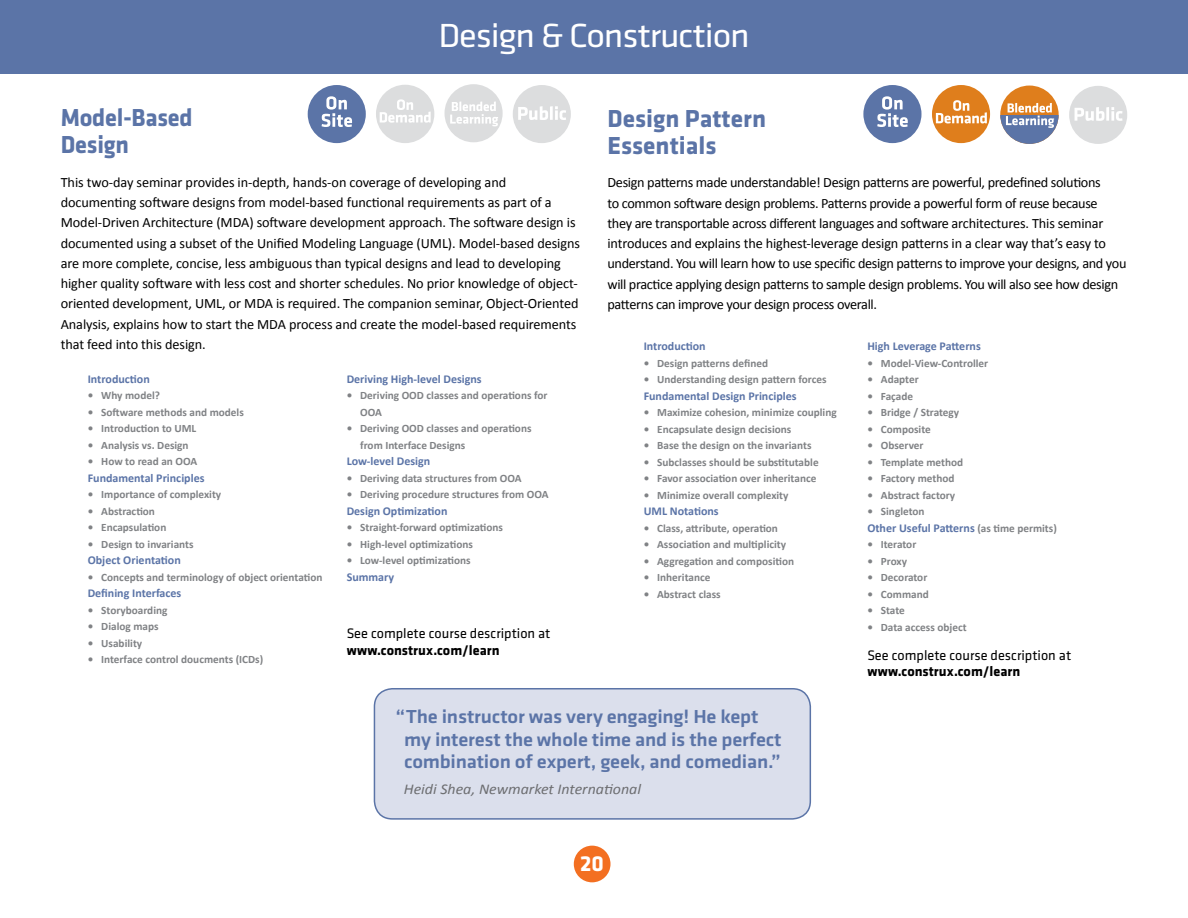
<style>
.page{position:relative;width:1188px;height:918px;background:#fff}
.page>*{position:absolute;margin:0;border:0;box-sizing:border-box;transform-origin:0 0}
.t1{font:34.65px "Klavika";letter-spacing:-.03em;color:#fff;scale:1.06 1}
.t2{font:700 25.5px/27px "Klavika";color:#5b74a7}
.t3{font:700 25.5px/27px "Klavika";color:#5b74a7;scale:.96 1}
.t4{font:700 22.5px "Klavika";color:#fff}
.t5{font:500 19.5px/22.5px "Klavika";letter-spacing:-.01em;color:#5b74a7;scale:1.06 1}
.t6{font:italic 15px "Calibri";color:#6d6e71;scale:1.06 1}
.t7{font:14.25px/20.2px "Calibri";letter-spacing:-.01em;color:#000}
.t8{font:14.25px "Klavika";color:#000}
.t9{font:700 14.25px "Klavika";color:#000}
.t10{font:700 12px "Calibri";color:#5b74a7}
.t11{font:700 11.25px/16.5px "Calibri";color:#808285}
.s1{font-size:11.25px;color:#808285}
</style>
<div class="page">
<div style="left:1069px;top:86px;width:58px;height:58px;background:#dcddde;border-radius:50%"></div>
<svg style="left:1075px;top:107px;width:48px;height:14px"></svg>
<div style="left:374px;top:689px;width:436px;height:130px;background:#dbdfec;border-radius:18px"></div>
<div style="left:374px;top:688px;width:437px;height:132px;border:2px solid #5b74a7;border-radius:18px"></div>
<div style="left:513px;top:85px;width:58px;height:58px;background:#dcddde;border-radius:50%"></div>
<svg style="left:518px;top:106px;width:48px;height:14px"></svg>
<div style="left:376px;top:85px;width:58px;height:58px;background:#dcddde;border-radius:50%"></div>
<svg style="left:380px;top:99px;width:51px;height:24px"></svg>
<div style="left:445px;top:84px;width:58px;height:58px;background:#dcddde;border-radius:50%"></div>
<svg style="left:450px;top:101px;width:48px;height:25px"></svg>
<div style="left:308px;top:85px;width:58px;height:58px;background:#5b74a7;border-radius:50%"></div>
<svg style="left:322px;top:96px;width:30px;height:31px"></svg>
<div style="left:0;top:0;width:1188px;height:73px;background:#5b74a7"></div>
<div style="left:1000px;top:86px;width:59px;height:58px;background:#df7e1c;border-radius:50%"></div>
<svg style="left:1000px;top:115px;width:59px;height:29px"></svg>
<svg style="left:1006px;top:103px;width:48px;height:25px"></svg>
<div style="left:932px;top:85px;width:58px;height:58px;background:#df7e1c;border-radius:50%"></div>
<svg style="left:936px;top:100px;width:51px;height:23px"></svg>
<div style="left:863px;top:85px;width:59px;height:58px;background:#5b74a7;border-radius:50%"></div>
<svg style="left:877px;top:96px;width:31px;height:31px"></svg>
<div style="left:574px;top:846px;width:37px;height:36px;background:#f36f21;border-radius:50%"></div>
<h1 class="t1" style="left:438px;top:13px;width:295px">Design &amp; Construction</h1>
<h2 class="t3" style="left:61px;top:103px;width:139px">Model-Based<br>Design</h2>
<p class="t7" style="left:61px;top:171px;width:521px">This two-day seminar provides in-depth, hands-on coverage of developing and documenting software designs from model-based functional requirements as part of a Model-Driven Architecture (MDA) software development approach. The software design is documented using a subset of the Unified Modeling Language (UML). Model-based designs are more complete, concise, less ambiguous than typical designs and lead to developing higher quality software with less cost and shorter schedules. No prior knowledge of object&shy;oriented development, UML, or MDA is required. The companion seminar, Object-Oriented Analysis, explains how to start the MDA process and create the model-based requirements that feed into this design.</p>
<p class="t10" style="left:88px;top:371px;width:64px">Introduction</p>
<p class="t11" style="left:88px;top:387px;width:74px">• Why model?</p>
<p class="t11" style="left:88px;top:403px;width:158px">• Software methods and models</p>
<p class="t11" style="left:88px;top:420px;width:110px">• Introduction to UML</p>
<p class="t11" style="left:88px;top:436px;width:102px">• Analysis vs. Design</p>
<p class="t11" style="left:88px;top:453px;width:111px">• How to read an OOA</p>
<p class="t10" style="left:88px;top:470px;width:118px">Fundamental Principles</p>
<p class="t11" style="left:88px;top:486px;width:135px">• Importance of complexity</p>
<p class="t11" style="left:88px;top:502px;width:69px">• Abstraction</p>
<p class="t11" style="left:88px;top:519px;width:80px">• Encapsulation</p>
<p class="t11" style="left:88px;top:535px;width:107px">• Design to invariants</p>
<p class="t10" style="left:88px;top:553px;width:95px">Object Orientation</p>
<p class="t11" style="left:88px;top:568px;width:236px">• Concepts and terminology of object orientation</p>
<p class="t10" style="left:88px;top:586px;width:95px">Defining Interfaces</p>
<p class="t11" style="left:88px;top:601px;width:81px">• Storyboarding</p>
<p class="t11" style="left:88px;top:618px;width:72px">• Dialog maps</p>
<p class="t11" style="left:88px;top:634px;width:56px">• Usability</p>
<p class="t11" style="left:88px;top:651px;width:177px">• Interface control doucments (ICDs)</p>
<p class="t10" style="left:347px;top:371px;width:137px">Deriving High-level Designs</p>
<p class="t11" style="left:360px;top:387px;width:189px;text-indent:-14px">• Deriving OOD classes and operations for<br>OOA</p>
<p class="t11" style="left:360px;top:420px;width:173px;text-indent:-14px">• Deriving OOD classes and operations from Interface Designs</p>
<p class="t10" style="left:347px;top:454px;width:85px">Low-level Design</p>
<p class="t11" style="left:347px;top:469px;width:176px">• Deriving data structures from OOA</p>
<p class="t11" style="left:347px;top:486px;width:204px">• Deriving procedure structures from OOA</p>
<p class="t10" style="left:347px;top:503px;width:102px">Design Optimization</p>
<p class="t11" style="left:347px;top:519px;width:158px">• Straight-forward optimizations</p>
<p class="t11" style="left:347px;top:535px;width:128px">• High-level optimizations</p>
<p class="t11" style="left:347px;top:552px;width:125px">• Low-level optimizations</p>
<p class="t10" style="left:347px;top:569px;width:49px">Summary</p>
<p class="t8" style="left:347px;top:624px;width:205px">See complete course description at</p>
<p class="t9" style="left:347px;top:640px;width:154px">www.construx.com/learn</p>
<h2 class="t2" style="left:608px;top:104px;width:160px">Design Pattern<br>Essentials</h2>
<p class="t7" style="left:608px;top:172px;width:521px">Design patterns made understandable! Design patterns are powerful, predefined solutions<br>to common software design problems. Patterns provide a powerful form of reuse because<br>they are transportable across different languages and software architectures. This seminar introduces and explains the highest-leverage design patterns in a clear way that’s easy to understand. You will learn how to use specific design patterns to improve your designs, and you will practice applying design patterns to sample design problems. You will also see how design patterns can improve your design process overall.</p>
<p class="t10" style="left:644px;top:339px;width:64px">Introduction</p>
<p class="t11" style="left:644px;top:354px;width:126px">• Design patterns defined</p>
<p class="t11" style="left:644px;top:371px;width:184px">• Understanding design pattern forces</p>
<p class="t10" style="left:644px;top:388px;width:154px">Fundamental Design Principles</p>
<p class="t11" style="left:644px;top:404px;width:195px">• Maximize cohesion, minimize coupling</p>
<p class="t11" style="left:644px;top:420px;width:149px">• Encapsulate design decisions</p>
<p class="t11" style="left:644px;top:437px;width:169px">• Base the design on the invariants</p>
<p class="t11" style="left:644px;top:453px;width:176px">• Subclasses should be substitutable</p>
<p class="t11" style="left:644px;top:470px;width:174px">• Favor association over inheritance</p>
<p class="t11" style="left:644px;top:486px;width:146px">• Minimize overall complexity</p>
<p class="t10" style="left:644px;top:504px;width:77px">UML Notations</p>
<p class="t11" style="left:644px;top:519px;width:136px">• Class, attribute, operation</p>
<p class="t11" style="left:644px;top:536px;width:144px">• Association and multiplicity</p>
<p class="t11" style="left:644px;top:552px;width:152px">• Aggregation and composition</p>
<p class="t11" style="left:644px;top:569px;width:68px">• Inheritance</p>
<p class="t11" style="left:644px;top:585px;width:79px">• Abstract class</p>
<p class="t10" style="left:867px;top:339px;width:115px">High Leverage Patterns</p>
<p class="t11" style="left:867px;top:354px;width:122px">• Model-View-Controller</p>
<p class="t11" style="left:867px;top:371px;width:53px">• Adapter</p>
<p class="t11" style="left:867px;top:387px;width:47px">• Façade</p>
<p class="t11" style="left:867px;top:404px;width:93px">• Bridge / Strategy</p>
<p class="t11" style="left:867px;top:420px;width:65px">• Composite</p>
<p class="t11" style="left:867px;top:437px;width:58px">• Observer</p>
<p class="t11" style="left:867px;top:453px;width:97px">• Template method</p>
<p class="t11" style="left:867px;top:470px;width:89px">• Factory method</p>
<p class="t11" style="left:867px;top:486px;width:89px">• Abstract factory</p>
<p class="t11" style="left:867px;top:503px;width:59px">• Singleton</p>
<p class="t10" style="left:867px;top:520px;width:191px">Other Useful Patterns <span class="s1">(as time permits)</span></p>
<p class="t11" style="left:867px;top:536px;width:50px">• Iterator</p>
<p class="t11" style="left:867px;top:552px;width:41px">• Proxy</p>
<p class="t11" style="left:867px;top:569px;width:61px">• Decorator</p>
<p class="t11" style="left:867px;top:585px;width:63px">• Command</p>
<p class="t11" style="left:867px;top:602px;width:39px">• State</p>
<p class="t11" style="left:867px;top:618px;width:101px">• Data access object</p>
<p class="t8" style="left:867px;top:646px;width:205px">See complete course description at</p>
<p class="t9" style="left:867px;top:661px;width:154px">www.construx.com/learn</p>
<h3 class="t5" style="left:404px;top:705px;width:358px;text-indent:-9px">“The instructor was very engaging! He kept my interest the whole time and is the perfect combination of expert, geek, and comedian.”</h3>
<p class="t6" style="left:404px;top:780px;width:225px">Heidi Shea, Newmarket International</p>
<h3 class="t4" style="left:580px;top:847px;width:25px">20</h3>
</div>
